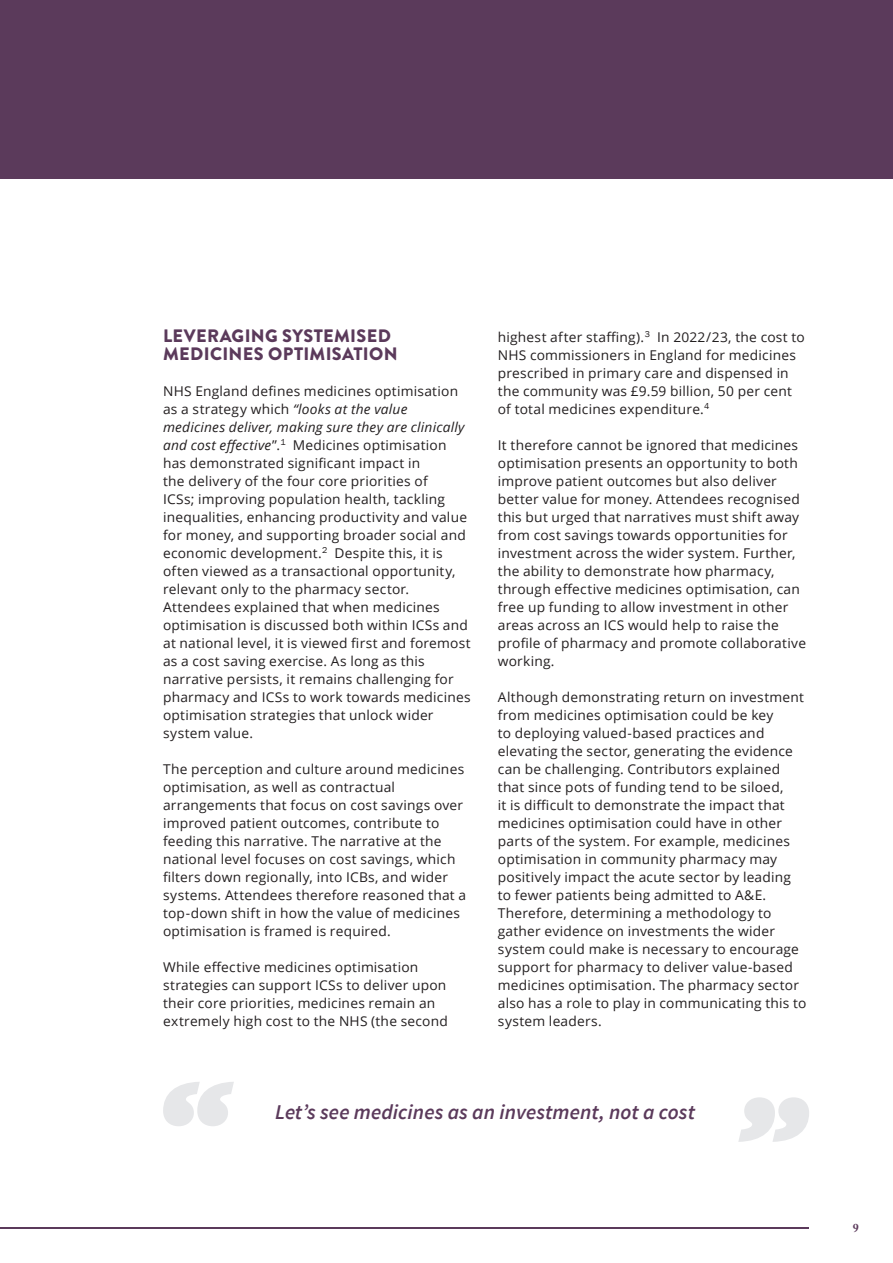
<style>
.page{position:relative;width:893px;height:1263px;background:#fff}
.page>*{position:absolute;margin:0;border:0;box-sizing:border-box;transform-origin:0 0}
.t1{font:italic 600 21px "Source Sans Pro";letter-spacing:.005em;color:#5b3a5b}
.Main_Body{font:900 18px/18px "Brandon Grotesque";letter-spacing:.02em;color:#5b3a5b}
.Main_Body-2{font:13.5px/18px "Open Sans";letter-spacing:.015em;color:#231f20}
.t2{font:700 12px "Adobe Caslon Pro";color:#5b3a5b}
.s1{font-style:italic}
</style>
<div class="page">
<div style="left:0;top:0;width:893px;height:179px;background:#5b3a5b"></div>
<svg style="left:163px;top:1082px;width:71px;height:44px"></svg>
<svg style="left:738px;top:1097px;width:71px;height:45px"></svg>
<hr style="left:0;top:1227px;width:808px;height:2px;background:#5b3a5b">
<p class="Main_Body" style="left:163px;top:327px;width:236px">LEVERAGING SYSTEMISED<br>MEDICINES OPTIMISATION</p>
<p class="Main_Body-2" style="left:163px;top:382px;width:309px">NHS England defines medicines optimisation as a strategy which <span class="s1">“looks at the value medicines deliver, making sure they are clinically and cost effective</span>”.<sup>1</sup> Medicines optimisation has demonstrated significant impact in<br>the delivery of the four core priorities of<br>ICSs; improving population health, tackling inequalities, enhancing productivity and value for money, and supporting broader social and economic development.<sup>2</sup> Despite this, it is often viewed as a transactional opportunity, relevant only to the pharmacy sector.<br>Attendees explained that when medicines optimisation is discussed both within ICSs and at national level, it is viewed first and foremost as a cost saving exercise. As long as this narrative persists, it remains challenging for pharmacy and ICSs to work towards medicines optimisation strategies that unlock wider system value.</p>
<p class="Main_Body-2" style="left:163px;top:760px;width:305px">The perception and culture around medicines optimisation, as well as contractual arrangements that focus on cost savings over improved patient outcomes, contribute to feeding this narrative. The narrative at the national level focuses on cost savings, which filters down regionally, into ICBs, and wider systems. Attendees therefore reasoned that a top-down shift in how the value of medicines optimisation is framed is required.</p>
<p class="Main_Body-2" style="left:163px;top:958px;width:286px">While effective medicines optimisation strategies can support ICSs to deliver upon their core priorities, medicines remain an extremely high cost to the NHS (the second</p>
<p class="Main_Body-2" style="left:498px;top:328px;width:309px">highest after staffing).<sup>3</sup> In 2022/23, the cost to NHS commissioners in England for medicines prescribed in primary care and dispensed in the community was £9.59 billion, 50 per cent of total medicines expenditure.<sup>4</sup></p>
<p class="Main_Body-2" style="left:498px;top:436px;width:310px">It therefore cannot be ignored that medicines optimisation presents an opportunity to both improve patient outcomes but also deliver better value for money. Attendees recognised this but urged that narratives must shift away from cost savings towards opportunities for investment across the wider system. Further, the ability to demonstrate how pharmacy, through effective medicines optimisation, can free up funding to allow investment in other areas across an ICS would help to raise the profile of pharmacy and promote collaborative working.</p>
<p class="Main_Body-2" style="left:498px;top:688px;width:310px">Although demonstrating return on investment from medicines optimisation could be key<br>to deploying valued-based practices and elevating the sector, generating the evidence can be challenging. Contributors explained that since pots of funding tend to be siloed,<br>it is difficult to demonstrate the impact that medicines optimisation could have in other parts of the system. For example, medicines optimisation in community pharmacy may positively impact the acute sector by leading to fewer patients being admitted to A&amp;E.<br>Therefore, determining a methodology to gather evidence on investments the wider system could make is necessary to encourage support for pharmacy to deliver value-based medicines optimisation. The pharmacy sector also has a role to play in communicating this to system leaders.</p>
<p class="t1" style="left:275px;top:1098px;width:421px">Let’s see medicines as an investment, not a cost</p>
<p class="t2" style="left:853px;top:1221px;width:7px">9</p>
</div>
